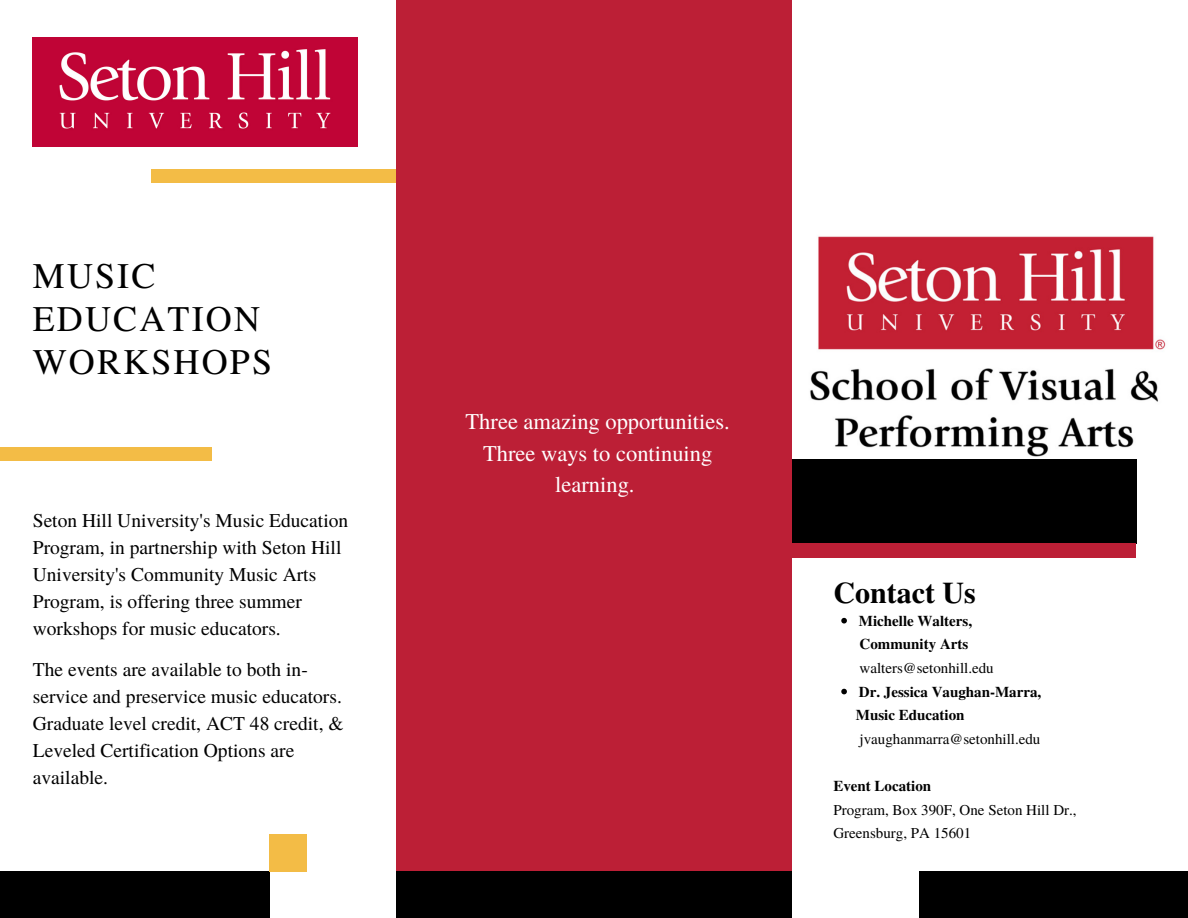
<style>
.page{position:relative;width:1188px;height:918px;background:#fff}
.page>*{position:absolute;margin:0;border:0;box-sizing:border-box;transform-origin:0 0}
.t1{font:36px/42.8px "Te X Gyre Termes";letter-spacing:.06em;color:#000}
.t2{font:700 30px "Te X Gyre Termes";color:#000}
.t3{font:22.5px/31.5px "Te X Gyre Termes";color:#fff;text-align:center}
.t4{font:19.5px/27px "Te X Gyre Termes";color:#000}
.t5{font:15px/23.7px "Te X Gyre Termes";color:#000}
.t6{font:700 15px "Te X Gyre Termes";color:#000}
</style>
<div class="page">
<div style="left:396px;top:0;width:396px;height:918px;background:#bc1f36"></div>
<div style="left:792px;top:364px;width:344px;height:180px;background:#000"></div>
<div style="left:920px;top:872px;width:268px;height:46px;background:#000"></div>
<div style="left:0;top:872px;width:270px;height:46px;background:#000"></div>
<div style="left:396px;top:872px;width:396px;height:46px;background:#000"></div>
<div style="left:792px;top:544px;width:344px;height:14px;background:#bc1f36"></div>
<div style="left:151px;top:169px;width:245px;height:13px;background:#f3bc46"></div>
<div style="left:0;top:448px;width:212px;height:13px;background:#f3bc46"></div>
<div style="left:270px;top:834px;width:37px;height:38px;background:#f3bc46"></div>
<img style="left:33px;top:37px;width:325px;height:109px">
<img style="left:792px;top:236px;width:374px;height:223px">
<svg style="left:841px;top:618px;width:6px;height:5px"></svg>
<svg style="left:841px;top:689px;width:6px;height:5px"></svg>
<p class="t1" style="left:33px;top:253px;width:241px">MUSIC<br>EDUCATION<br>WORKSHOPS</p>
<p class="t4" style="left:33px;top:506px;width:317px">Seton Hill University's Music Education Program, in partnership with Seton Hill University's Community Music Arts Program, is offering three summer workshops for music educators.</p>
<p class="t4" style="left:33px;top:655px;width:312px">The events are available to both in&shy;service and preservice music educators.<br>Graduate level credit, ACT 48 credit, &amp;<br>Leveled Certification Options are available.</p>
<p class="t3" style="left:466px;top:405px;width:266px">Three amazing opportunities.</p>
<p class="t3" style="left:483px;top:436px;width:231px">Three ways to continuing learning.</p>
<p class="t2" style="left:833px;top:570px;width:144px">Contact Us</p>
<p class="t6" style="left:859px;top:609px;width:115px">Michelle Walters,</p>
<p class="t6" style="left:860px;top:633px;width:110px">Community Arts</p>
<p class="t5" style="left:860px;top:655px;width:136px">walters@setonhill.edu</p>
<p class="t6" style="left:856px;top:703px;width:110px">Music Education</p>
<p class="t5" style="left:860px;top:726px;width:182px">jvaughanmarra@setonhill.edu</p>
<p class="t6" style="left:833px;top:774px;width:99px">Event Location</p>
<p class="t5" style="left:833px;top:797px;width:245px">Program, Box 390F, One Seton Hill Dr.,<br>Greensburg, PA 15601</p>
<p class="t6" style="left:859px;top:680px;width:184px">Dr. Jessica Vaughan-Marra,</p>
</div>
